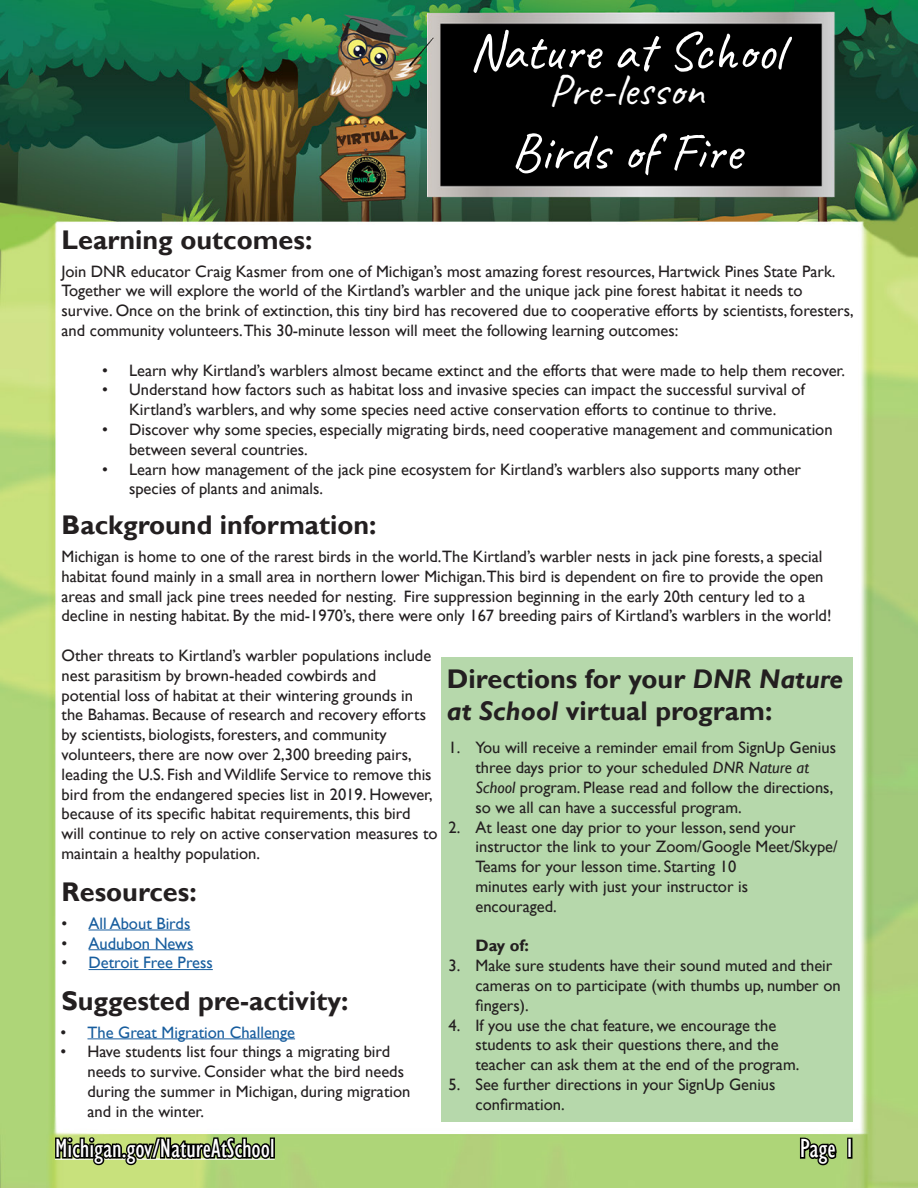
<style>
.page{position:relative;width:918px;height:1188px;background:#fff}
.page>*{position:absolute;margin:0;border:0;box-sizing:border-box;transform-origin:0 0}
.t1{font:54px "Caveat";color:#fff}
.t2{font:45px "Caveat";color:#fff}
.t3{font:700 27px/32.4px "Gill Sans";color:#231f20}
.t4{font:condensed 27px "Gill Sans";color:#fff}
.t5{font:16.5px/19.8px "Gill Sans";color:#231f20}
.t6{font:16.5px "Gill Sans";color:#175d9e}
.t7{font:700 16.5px "Gill Sans";color:#231f20}
.s1{color:#231f20}
.s2{font-style:italic}
</style>
<div class="page">
<img style="left:0;top:0;width:918px;height:1188px">
<div style="left:441px;top:658px;width:411px;height:464px;background:#b6d8ab"></div>
<hr style="left:55px;top:1158px;width:220px;height:2px;background:#fff">
<hr style="left:89px;top:930px;width:101px;height:1px;background:#175d9e">
<hr style="left:89px;top:949px;width:104px;height:1px;background:#175d9e">
<hr style="left:89px;top:969px;width:124px;height:1px;background:#175d9e">
<hr style="left:87px;top:1038px;width:208px;height:1px;background:#175d9e">
<svg style="left:798px;top:1135px;width:40px;height:33px"></svg>
<div style="left:847px;top:1138px;width:5px;height:21px;border:3px solid #000"></div>
<svg style="left:54px;top:1107px;width:218px;height:69px"></svg>
<div style="left:270px;top:1138px;width:5px;height:21px;border:3px solid #000"></div>
<h1 class="t1" style="left:469px;top:17px;width:316px">Nature at School</h1>
<h2 class="t2" style="left:549px;top:62px;width:157px">Pre-lesson</h2>
<h1 class="t1" style="left:511px;top:118px;width:232px">Birds of Fire</h1>
<h3 class="t3" style="left:62px;top:224px;width:252px">Learning outcomes:</h3>
<p class="t5" style="left:62px;top:261px;width:794px">Join DNR educator Craig Kasmer from one of Michigan’s most amazing forest resources, Hartwick Pines State Park.<br>Together we will explore the world of the Kirtland’s warbler and the unique jack pine forest habitat it needs to survive. Once on the brink of extinction, this tiny bird has recovered due to cooperative efforts by scientists, foresters, and community volunteers.This 30-minute lesson will meet the following learning outcomes:</p>
<p class="t5" style="left:102px;top:360px;width:745px">• Learn why Kirtland’s warblers almost became extinct and the efforts that were made to help them recover.</p>
<p class="t5" style="left:102px;top:380px;width:704px;text-align:center">• Understand how factors such as habitat loss and invasive species can impact the successful survival of<br>Kirtland’s warblers, and why some species need active conservation efforts to continue to thrive.</p>
<p class="t5" style="left:129px;top:420px;width:705px;text-indent:-27px">• Discover why some species, especially migrating birds, need cooperative management and communication between several countries.</p>
<p class="t5" style="left:129px;top:459px;width:674px;text-indent:-27px">• Learn how management of the jack pine ecosystem for Kirtland’s warblers also supports many other species of plants and animals.</p>
<h3 class="t3" style="left:62px;top:509px;width:317px">Background information:</h3>
<p class="t5" style="left:62px;top:547px;width:771px">Michigan is home to one of the rarest birds in the world.The Kirtland’s warbler nests in jack pine forests, a special habitat found mainly in a small area in northern lower Michigan.This bird is dependent on fire to provide the open areas and small jack pine trees needed for nesting. Fire suppression beginning in the early 20th century led to a decline in nesting habitat. By the mid-1970’s, there were only 167 breeding pairs of Kirtland’s warblers in the world!</p>
<p class="t5" style="left:62px;top:646px;width:378px">Other threats to Kirtland’s warbler populations include nest parasitism by brown-headed cowbirds and potential loss of habitat at their wintering grounds in the Bahamas. Because of research and recovery efforts by scientists, biologists, foresters, and community volunteers, there are now over 2,300 breeding pairs, leading the U.S. Fish and Wildlife Service to remove this bird from the endangered species list in 2019. However, because of its specific habitat requirements, this bird<br>will continue to rely on active conservation measures to maintain a healthy population.</p>
<h3 class="t3" style="left:62px;top:876px;width:137px">Resources:</h3>
<p class="t6" style="left:62px;top:914px;width:130px"><span class="s1">•</span> All About Birds</p>
<p class="t6" style="left:62px;top:933px;width:133px"><span class="s1">•</span> Audubon News</p>
<p class="t6" style="left:62px;top:953px;width:153px"><span class="s1">•</span> Detroit Free Press</p>
<h3 class="t3" style="left:62px;top:985px;width:288px">Suggested pre-activity:</h3>
<p class="t6" style="left:60px;top:1022px;width:236px"><span class="s1">•</span> The Great Migration Challenge</p>
<p class="t5" style="left:87px;top:1042px;width:325px;text-indent:-27px">• Have students list four things a migrating bird needs to survive. Consider what the bird needs during the summer in Michigan, during migration and in the winter.</p>
<h3 class="t3" style="left:447px;top:663px;width:398px">Directions for your <span class="s2">DNR Nature at School</span> virtual program:</h3>
<p class="t5" style="left:475px;top:738px;width:362px;text-indent:-27px">1. You will receive a reminder email from SignUp Genius three days prior to your scheduled <span class="s2">DNR Nature at School</span> program. Please read and follow the directions, so we all can have a successful program.</p>
<p class="t5" style="left:475px;top:817px;width:364px;text-indent:-27px">2. At least one day prior to your lesson, send your instructor the link to your Zoom/Google Meet/Skype/ Teams for your lesson time. Starting 10<br>minutes early with just your instructor is<br>encouraged.</p>
<p class="t7" style="left:475px;top:936px;width:55px">Day of:</p>
<p class="t5" style="left:475px;top:956px;width:367px;text-indent:-27px">3. Make sure students have their sound muted and their cameras on to participate (with thumbs up, number on fingers).</p>
<p class="t5" style="left:475px;top:1015px;width:325px;text-indent:-27px">4. If you use the chat feature, we encourage the students to ask their questions there, and the teacher can ask them at the end of the program.</p>
<p class="t5" style="left:475px;top:1075px;width:302px;text-indent:-27px">5. See further directions in your SignUp Genius confirmation.</p>
<h3 class="t4" style="left:55px;top:1132px;width:221px">Michigan.gov/NatureAtSchool</h3>
<h3 class="t4" style="left:800px;top:1132px;width:56px">Page 1</h3>
</div>
